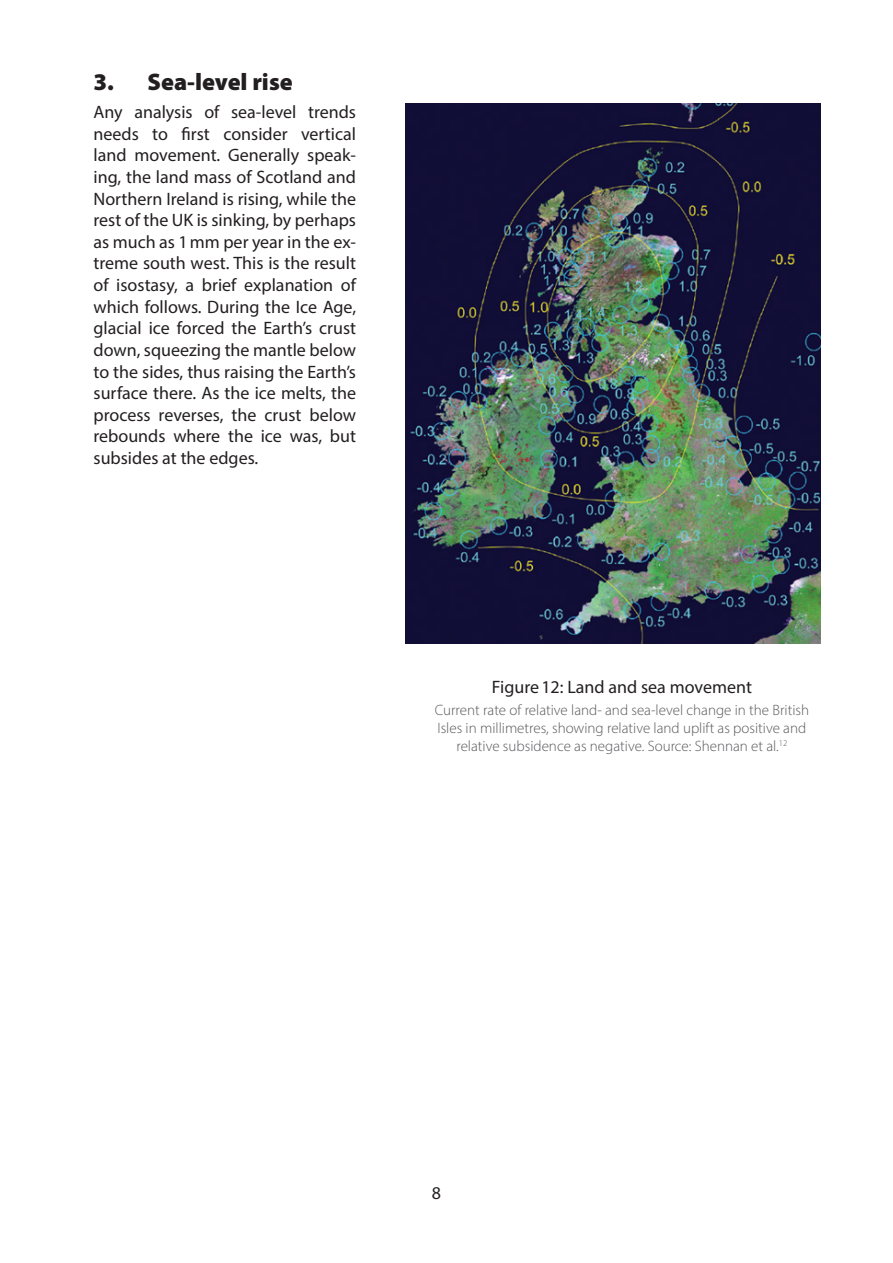
<style>
.page{position:relative;width:893px;height:1263px;background:#fff}
.page>*{position:absolute;margin:0;border:0;box-sizing:border-box;transform-origin:0 0}
.t1{font:900 24px "Myriad Pro";color:#231f20}
.First{font:18px/21.6px "Myriad Pro";color:#231f20;text-align:justify}
.Figure_legend{font:300 15px/18px "Myriad Pro";color:#57585a;text-align:center}
</style>
<div class="page">
<img style="left:405px;top:103px;width:416px;height:540px">
<p class="t1" style="left:94px;top:66px;width:201px">3. Sea-level rise</p>
<p class="First" style="left:94px;top:101px;width:264px">Any analysis of sea-level trends needs to first consider vertical land movement. Generally speak&shy;ing, the land mass of Scotland and Northern Ireland is rising, while the rest of the UK is sinking, by perhaps as much as 1mm per year in the ex&shy;treme south west. This is the result of isostasy, a brief explanation of which follows. During the Ice Age, glacial ice forced the Earth’s crust down, squeezing the mantle below to the sides, thus raising the Earth’s surface there. As the ice melts, the process reverses, the crust below rebounds where the ice was, but subsides at the edges.</p>
<p class="First" style="left:492px;top:675px;width:262px">Figure12: Land and sea movement</p>
<p class="Figure_legend" style="left:435px;top:701px;width:376px">Current rate of relative land- and sea-level change in the British<br>Isles in millimetres, showing relative land uplift as positive and relative subsidence as negative. Source: Shennan et al.<sup>12</sup></p>
<p class="First" style="left:432px;top:1182px;width:11px">8</p>
</div>
